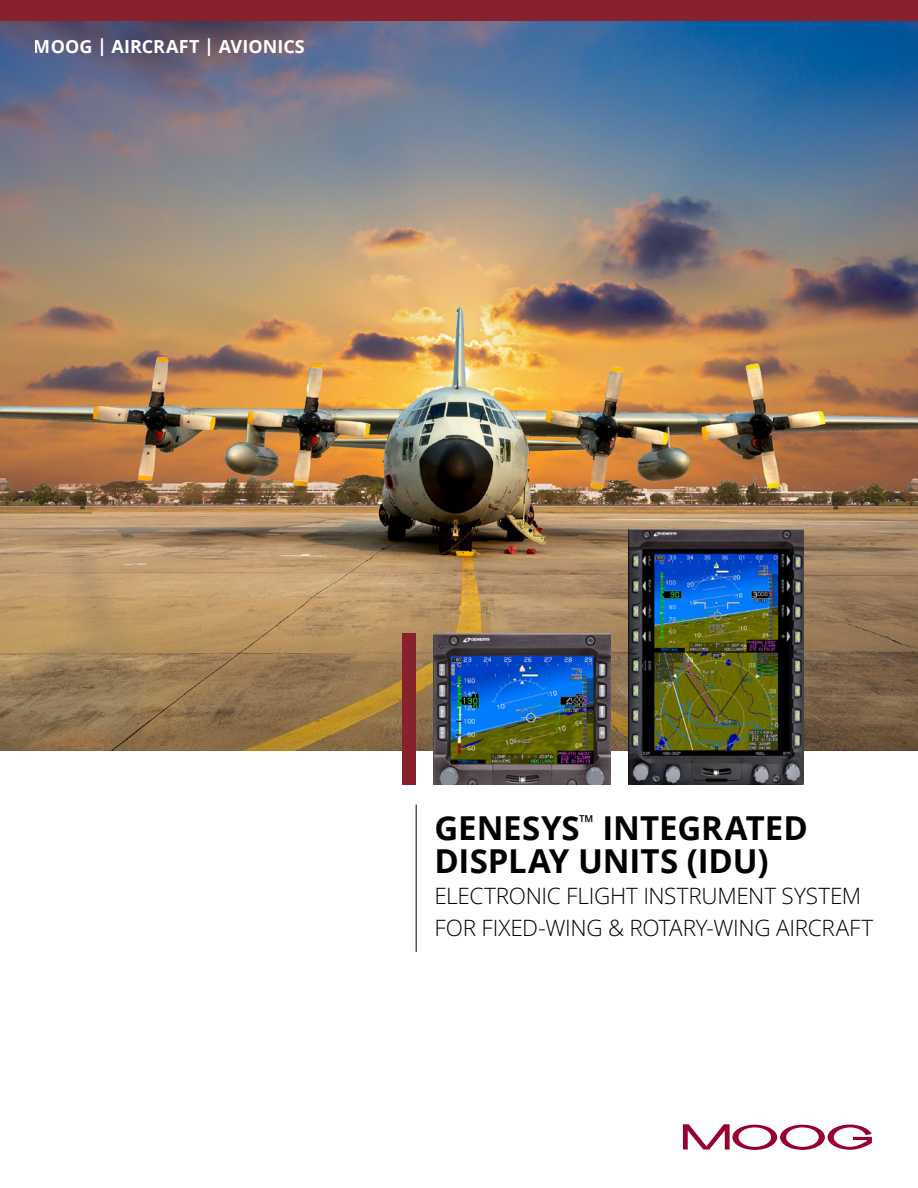
<style>
.page{position:relative;width:918px;height:1188px;background:#fff}
.page>*{position:absolute;margin:0;border:0;box-sizing:border-box;transform-origin:0 0}
.t1{font:700 33px/33px "Open Sans";letter-spacing:-.005em;color:#000}
.t2{font:22.5px/31.5px "Open Sans";letter-spacing:-.015em;color:#000}
.t3{font:700 18px "Open Sans";color:#fff}
</style>
<div class="page">
<img style="left:0;top:21px;width:918px;height:730px">
<div style="left:0;top:0;width:918px;height:21px;background:#87212e"></div>
<div style="left:402px;top:633px;width:14px;height:151px;background:#87212e"></div>
<img style="left:434px;top:633px;width:177px;height:151px">
<img style="left:629px;top:529px;width:175px;height:255px">
<svg style="left:683px;top:1124px;width:189px;height:26px"></svg>
<hr style="left:416px;top:805px;width:1px;height:147px;background:#000">
<p class="t3" style="left:34px;top:34px;width:273px">MOOG | AIRCRAFT | AVIONICS</p>
<h1 class="t1" style="left:434px;top:810px;width:375px">GENESYS<sup>™</sup> INTEGRATED<br>DISPLAY UNITS (IDU)</h1>
<p class="t2" style="left:434px;top:880px;width:440px">ELECTRONIC FLIGHT INSTRUMENT SYSTEM<br>FOR FIXED-WING &amp; ROTARY-WING AIRCRAFT</p>
</div>
